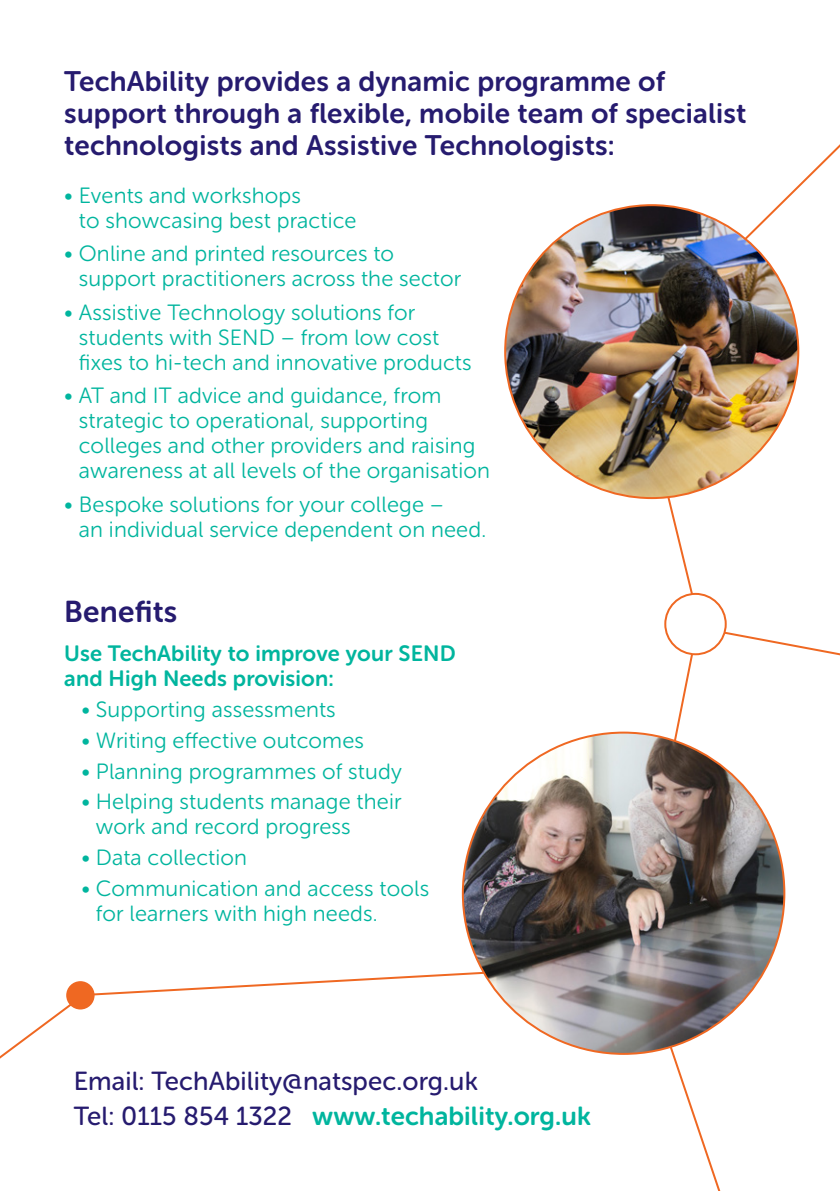
<style>
.page{position:relative;width:840px;height:1191px;background:#fff}
.page>*{position:absolute;margin:0;border:0;box-sizing:border-box;transform-origin:0 0}
.t1{font:30px "Museo Sans Rounded 700";letter-spacing:.01em;color:#261b6f}
.t2{font:28px/32px "Museo Sans Rounded 700";letter-spacing:.01em;color:#261b6f}
.t3{font:26px "Museo Sans Rounded 700";letter-spacing:.005em;color:#00b59e}
.t4{font:26px "Museo Sans Rounded 500";letter-spacing:.005em;color:#261b6f}
.t5{font:22px/25px "Museo Sans Rounded 300";letter-spacing:.01em;color:#00b59e}
.t6{font:22px/25px "Museo Sans Rounded 700";letter-spacing:.01em;color:#00b59e}
.s1{font-family:"Museo Sans Rounded 500";color:#261b6f}
</style>
<div class="page">
<svg style="left:649px;top:998px;width:98px;height:193px"></svg>
<svg style="left:635px;top:360px;width:204px;height:581px"></svg>
<div style="left:665px;top:594px;width:60px;height:60px;background:#fff;border-radius:50%"></div>
<div style="left:664px;top:593px;width:62px;height:62px;border:2px solid #ef6822;border-radius:50%"></div>
<img style="left:463px;top:732px;width:320px;height:321px;border-radius:155px">
<svg style="left:0;top:962px;width:643px;height:97px"></svg>
<svg style="left:663px;top:145px;width:176px;height:194px"></svg>
<img style="left:505px;top:205px;width:292px;height:293px;border-radius:146px">
<p class="t2" style="left:64px;top:65px;width:683px">TechAbility provides a dynamic programme of support through a flexible, mobile team of specialist technologists and Assistive Technologists:</p>
<p class="t5" style="left:79px;top:183px;width:279px;text-indent:-15px">• Events and workshops<br>to showcasing best practice</p>
<p class="t5" style="left:79px;top:241px;width:383px;text-indent:-15px">• Online and printed resources to support practitioners across the sector</p>
<p class="t5" style="left:79px;top:300px;width:394px;text-indent:-15px">• Assistive Technology solutions for students with SEND – from low cost fixes to hi-tech and innovative products</p>
<p class="t5" style="left:79px;top:383px;width:412px;text-indent:-15px">• AT and IT advice and guidance, from strategic to operational, supporting colleges and other providers and raising awareness at all levels of the organisation</p>
<p class="t5" style="left:79px;top:492px;width:408px;text-indent:-15px">• Bespoke solutions for your college –<br>an individual service dependent on need.</p>
<p class="t1" style="left:64px;top:595px;width:114px">Benefits</p>
<p class="t6" style="left:64px;top:641px;width:393px">Use TechAbility to improve your SEND and High Needs provision:</p>
<p class="t5" style="left:81px;top:697px;width:256px">• Supporting assessments</p>
<p class="t5" style="left:81px;top:728px;width:284px">• Writing effective outcomes</p>
<p class="t5" style="left:81px;top:758px;width:322px">• Planning programmes of study</p>
<p class="t5" style="left:96px;top:789px;width:307px;text-indent:-15px">• Helping students manage their work and record progress</p>
<p class="t5" style="left:81px;top:845px;width:167px">• Data collection</p>
<p class="t5" style="left:96px;top:875px;width:334px;text-indent:-15px">• Communication and access tools for learners with high needs.</p>
<p class="t4" style="left:74px;top:1066px;width:405px">Email: TechAbility@natspec.org.uk</p>
<p class="t3" style="left:74px;top:1101px;width:518px"><span class="s1">Tel: 0115 854 1322</span> www.techability.org.uk</p>
</div>
